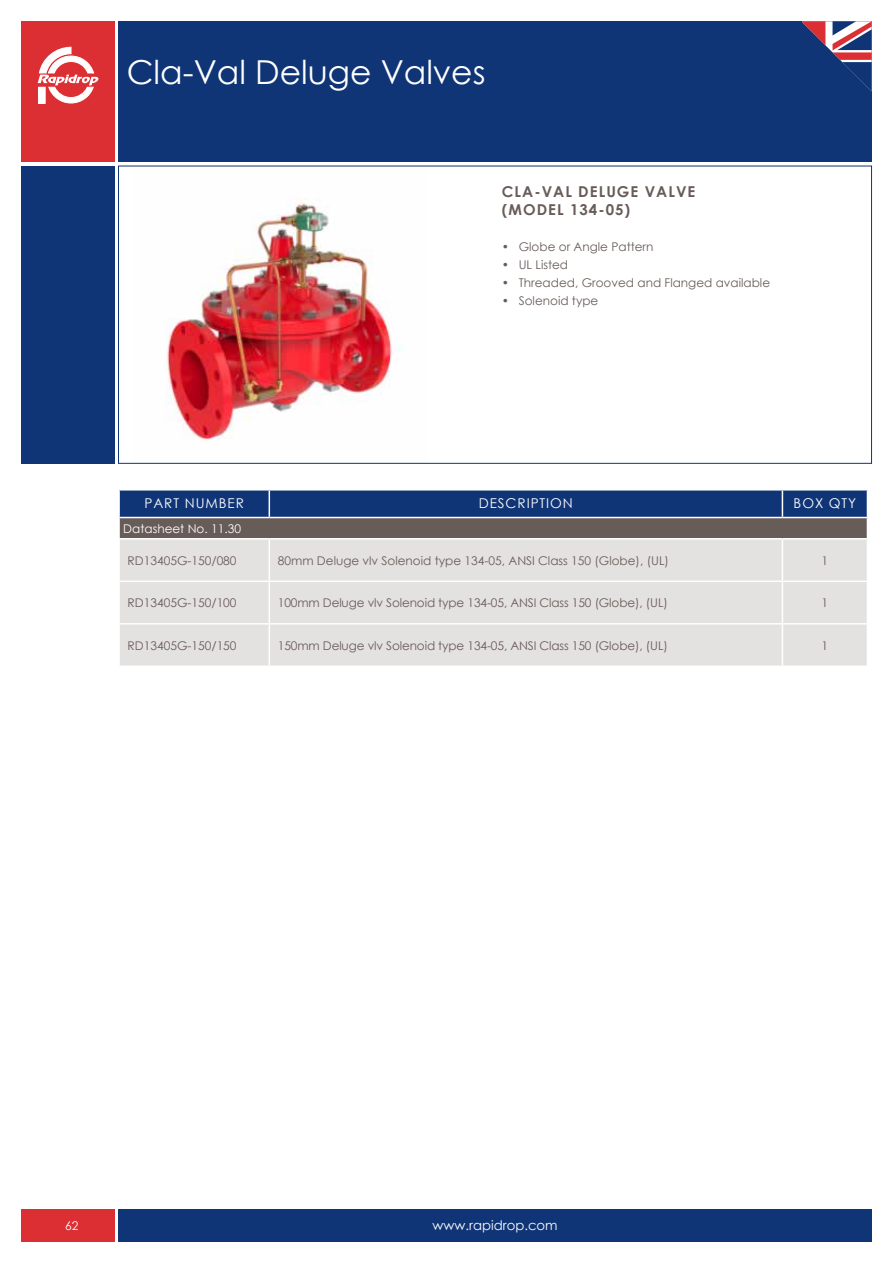
<style>
.page{position:relative;width:893px;height:1263px;background:#fff}
.page>*{position:absolute;margin:0;border:0;box-sizing:border-box;transform-origin:0 0}
.t1{font:33px "Century Gothic";color:#fff}
.t2{font:700 15px/18px "Century Gothic";letter-spacing:.07em;color:#685c58}
.t3{font:13.5px "Century Gothic";letter-spacing:.07em;color:#fff}
.t4{font:13.2px "Century Gothic";color:#fff}
.t5{font:12px "Century Gothic";color:#685c58}
.t6{font:12px "Century Gothic";color:#fff}
</style>
<div class="page">
<div style="left:21px;top:1209px;width:94px;height:33px;background:#dc2f34"></div>
<div style="left:118px;top:1209px;width:754px;height:33px;background:#103577"></div>
<div style="left:118px;top:21px;width:754px;height:141px;background:#103577"></div>
<div style="left:21px;top:21px;width:94px;height:141px;background:#dc2f34"></div>
<svg style="left:802px;top:21px;width:70px;height:70px"></svg>
<svg style="left:38px;top:47px;width:60px;height:57px"></svg>
<img style="left:167px;top:198px;width:235px;height:242px">
<div style="left:21px;top:166px;width:94px;height:297px;background:#103577"></div>
<div style="left:120px;top:539px;width:747px;height:127px;background:#e4e1e1"></div>
<svg style="left:119px;top:490px;width:749px;height:48px;background:#3f4e70"></svg>
<hr style="left:269px;top:539px;width:1px;height:41px;background:#fff">
<hr style="left:782px;top:539px;width:1px;height:41px;background:#fff">
<hr style="left:269px;top:582px;width:1px;height:41px;background:#fff">
<hr style="left:782px;top:582px;width:1px;height:41px;background:#fff">
<hr style="left:269px;top:624px;width:1px;height:42px;background:#fff">
<hr style="left:782px;top:624px;width:1px;height:42px;background:#fff">
<hr style="left:118px;top:580px;width:151px;height:2px;background:#fff">
<hr style="left:269px;top:580px;width:513px;height:2px;background:#fff">
<hr style="left:782px;top:580px;width:86px;height:2px;background:#fff">
<hr style="left:118px;top:623px;width:151px;height:1px;background:#fff">
<hr style="left:269px;top:623px;width:513px;height:1px;background:#fff">
<hr style="left:782px;top:623px;width:86px;height:1px;background:#fff">
<h1 class="t1" style="left:127px;top:49px;width:360px">Cla-Val Deluge Valves</h1>
<p class="t2" style="left:502px;top:182px;width:195px">CLA-VAL DELUGE VALVE (MODEL 134-05)</p>
<p class="t5" style="left:502px;top:238px;width:153px">• Globe or Angle Pattern</p>
<p class="t5" style="left:502px;top:256px;width:68px">• UL Listed</p>
<p class="t5" style="left:502px;top:274px;width:270px">• Threaded, Grooved and Flanged available</p>
<p class="t5" style="left:502px;top:292px;width:98px">• Solenoid type</p>
<p class="t3" style="left:144px;top:494px;width:101px">PART NUMBER</p>
<p class="t3" style="left:479px;top:494px;width:96px">DESCRIPTION</p>
<p class="t3" style="left:794px;top:494px;width:64px">BOX QTY</p>
<p class="t6" style="left:123px;top:520px;width:119px">Datasheet No. 11.30</p>
<p class="t5" style="left:128px;top:552px;width:111px">RD13405G-150/080</p>
<p class="t5" style="left:278px;top:552px;width:393px">80mm Deluge vlv Solenoid type 134-05, ANSI Class 150 (Globe), (UL)</p>
<p class="t5" style="left:822px;top:552px;width:8px">1</p>
<p class="t5" style="left:128px;top:594px;width:111px">RD13405G-150/100</p>
<p class="t5" style="left:278px;top:594px;width:392px">100mm Deluge vlv Solenoid type 134-05, ANSI Class 150 (Globe), (UL)</p>
<p class="t5" style="left:822px;top:594px;width:8px">1</p>
<p class="t5" style="left:128px;top:637px;width:111px">RD13405G-150/150</p>
<p class="t5" style="left:278px;top:637px;width:392px">150mm Deluge vlv Solenoid type 134-05, ANSI Class 150 (Globe), (UL)</p>
<p class="t5" style="left:822px;top:637px;width:8px">1</p>
<p class="t6" style="left:65px;top:1217px;width:15px">62</p>
<p class="t4" style="left:432px;top:1216px;width:127px">www.rapidrop.com</p>
</div>
